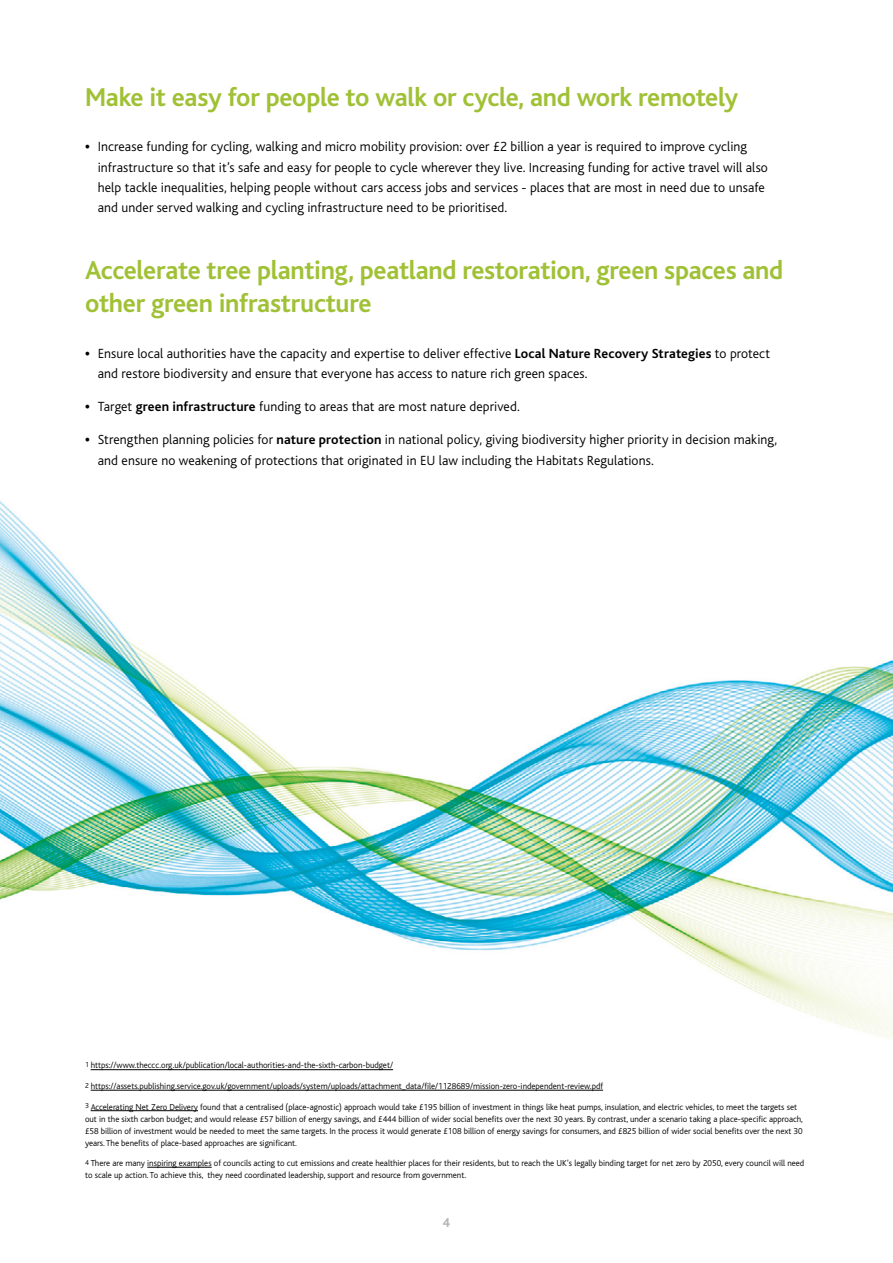
<style>
.page{position:relative;width:893px;height:1263px;background:#fff}
.page>*{position:absolute;margin:0;border:0;box-sizing:border-box;transform-origin:0 0}
.t1{font:700 27px/33px "Bliss";letter-spacing:-.01em;color:#a0c136}
.t2{font:300 13.8px/20.2px "Bliss";letter-spacing:.005em;color:#000}
.t3{font:700 13.5px "Bliss";color:#b3b2b2}
.t4{font:300 9px/12px "Bliss";color:#000}
.s1{font-weight:800}
.s2{font-weight:700}
</style>
<div class="page">
<img style="left:0;top:500px;width:893px;height:539px">
<hr style="left:91px;top:1069px;width:302px;height:1px;background:#000">
<hr style="left:91px;top:1090px;width:512px;height:1px;background:#000">
<hr style="left:91px;top:1110px;width:107px;height:1px;background:#000">
<hr style="left:147px;top:1167px;width:65px;height:1px;background:#000">
<h1 class="t1" style="left:85px;top:81px;width:655px">Make it easy for people to walk or cycle, and work remotely</h1>
<p class="t2" style="left:98px;top:137px;width:672px;text-indent:-13px"><span class="s1">•</span> Increase funding for cycling, walking and micro mobility provision: over £2 billion a year is required to improve cycling infrastructure so that it’s safe and easy for people to cycle wherever they live. Increasing funding for active travel will also help tackle inequalities, helping people without cars access jobs and services - places that are most in need due to unsafe and under served walking and cycling infrastructure need to be prioritised.</p>
<h1 class="t1" style="left:85px;top:254px;width:700px">Accelerate tree planting, peatland restoration, green spaces and other green infrastructure</h1>
<h2 class="t2" style="left:98px;top:344px;width:674px;text-indent:-13px"><span class="s1">•</span> Ensure local authorities have the capacity and expertise to deliver effective <span class="s2">Local Nature Recovery Strategies</span> to protect and restore biodiversity and ensure that everyone has access to nature rich green spaces.</h2>
<h2 class="t2" style="left:85px;top:397px;width:436px"><span class="s1">•</span> Target <span class="s2">green infrastructure</span> funding to areas that are most nature deprived.</h2>
<h2 class="t2" style="left:98px;top:430px;width:681px;text-indent:-13px"><span class="s1">•</span> Strengthen planning policies for <span class="s2">nature protection</span> in national policy, giving biodiversity higher priority in decision making, and ensure no weakening of protections that originated in EU law including the Habitats Regulations.</h2>
<p class="t4" style="left:85px;top:1060px;width:310px"><sup>1</sup> https://www.theccc.org.uk/publication/local-authorities-and-the-sixth-carbon-budget/</p>
<p class="t4" style="left:85px;top:1080px;width:520px"><sup>2</sup> https://assets.publishing.service.gov.uk/government/uploads/system/uploads/attachment_data/file/1128689/mission-zero-independent-review.pdf</p>
<p class="t4" style="left:85px;top:1101px;width:719px"><sup>3</sup> Accelerating Net Zero Delivery found that a centralised (place-agnostic) approach would take £195 billion of investment in things like heat pumps, insulation, and electric vehicles, to meet the targets set out in the sixth carbon budget; and would release £57 billion of energy savings, and £444 billion of wider social benefits over the next 30 years. By contrast, under a scenario taking a place-specific approach, £58 billion of investment would be needed to meet the same targets. In the process it would generate £108 billion of energy savings for consumers, and £825 billion of wider social benefits over the next 30 years. The benefits of place-based approaches are significant.</p>
<p class="t4" style="left:85px;top:1157px;width:721px"><sup>4</sup> There are many inspiring examples of councils acting to cut emissions and create healthier places for their residents, but to reach the UK’s legally binding target for net zero by 2050, every council will need to scale up action. To achieve this, they need coordinated leadership, support and resource from government.</p>
<h3 class="t3" style="left:443px;top:1215px;width:9px">4</h3>
</div>
